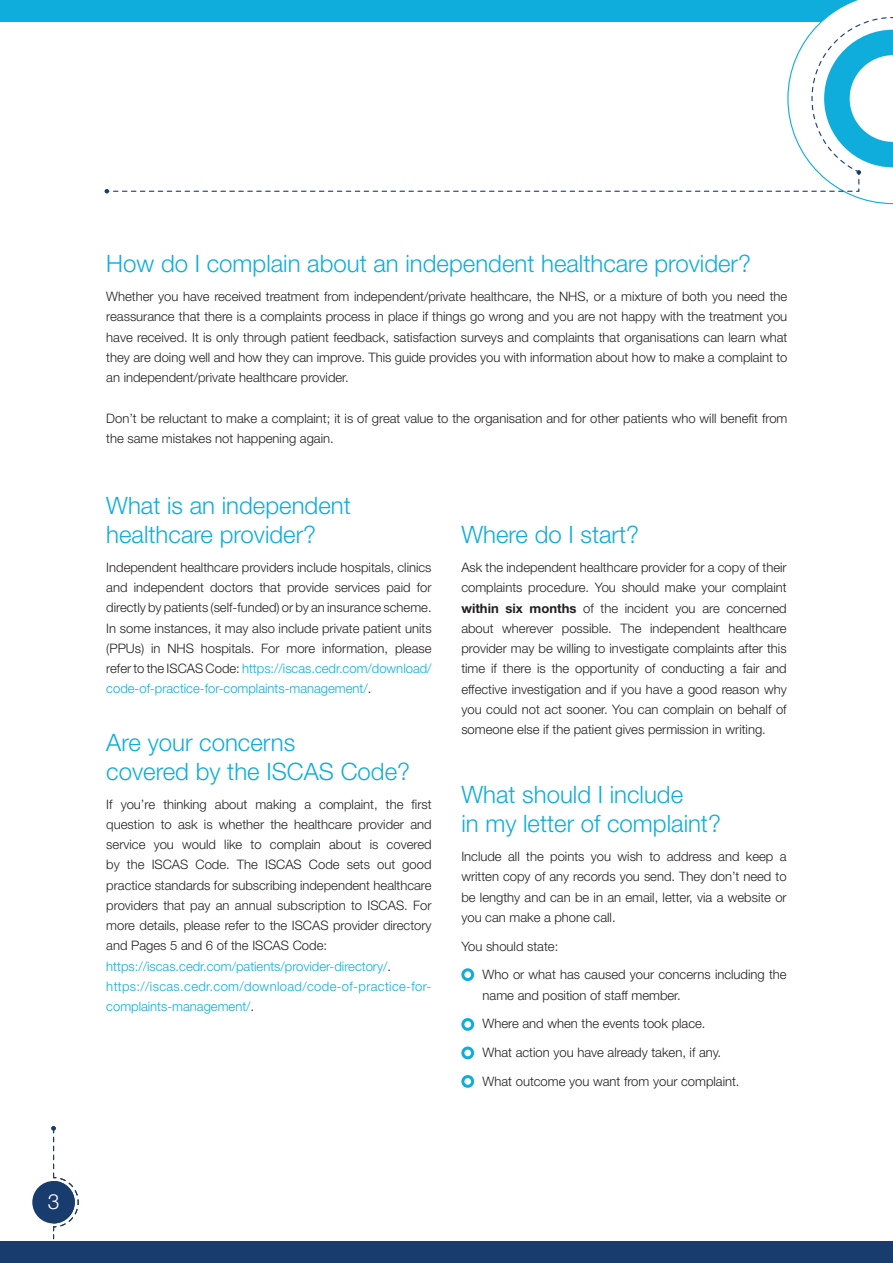
<style>
.page{position:relative;width:893px;height:1263px;background:#fff}
.page>*{position:absolute;margin:0;border:0;box-sizing:border-box;transform-origin:0 0}
.t1{font:300 24px/28.8px "Helvetica Neue LT Std";color:#0eaddc}
.t2{font:300 21px "Helvetica Neue LT Std";color:#fff}
.t3{font:300 13.05px/20.2px "Helvetica Neue LT Std";color:#231f20;text-align:justify}
.t4{font:300 13.05px/20.2px "Helvetica Neue LT Std";color:#0eaddc}
.t5{font:300 13.05px/20.2px "Helvetica Neue LT Std";letter-spacing:.025em;color:#0eaddc}
.s1{color:#231f20}
.s2{font-weight:700}
</style>
<div class="page">
<svg style="left:51px;top:1126px;width:28px;height:113px"></svg>
<div style="left:27px;top:1174px;width:26px;height:54px;background:#fff"></div>
<div style="left:32px;top:1181px;width:43px;height:42px;background:#193c6f;border-radius:50%"></div>
<div style="left:0;top:0;width:893px;height:21px;background:#0eaddc"></div>
<svg style="left:105px;top:0;width:788px;height:204px"></svg>
<div style="left:0;top:1242px;width:893px;height:21px;background:#193c6f"></div>
<div style="left:461px;top:968px;width:13px;height:13px;border:3px solid #0eaddc;border-radius:50%"></div>
<div style="left:461px;top:1018px;width:13px;height:13px;border:3px solid #0eaddc;border-radius:50%"></div>
<div style="left:461px;top:1046px;width:13px;height:13px;border:3px solid #0eaddc;border-radius:50%"></div>
<div style="left:461px;top:1075px;width:13px;height:13px;border:3px solid #0eaddc;border-radius:50%"></div>
<p class="t2" style="left:48px;top:1189px;width:13px">3</p>
<p class="t1" style="left:106px;top:249px;width:646px">How do I complain about an independent healthcare provider?</p>
<p class="t3" style="left:106px;top:286px;width:683px">Whether you have received treatment from independent/private healthcare, the NHS, or a mixture of both you need the reassurance that there is a complaints process in place if things go wrong and you are not happy with the treatment you have received. It is only through patient feedback, satisfaction surveys and complaints that organisations can learn what they are doing well and how they can improve. This guide provides you with information about how to make a complaint to an independent/private healthcare provider.</p>
<p class="t3" style="left:106px;top:407px;width:683px">Don’t be reluctant to make a complaint; it is of great value to the organisation and for other patients who will benefit from the same mistakes not happening again.</p>
<p class="t1" style="left:106px;top:491px;width:246px">What is an independent healthcare provider?</p>
<p class="t3" style="left:106px;top:557px;width:327px">Independent healthcare providers include hospitals, clinics and independent doctors that provide services paid for directly by patients (self-funded) or by an insurance scheme.<br>In some instances, it may also include private patient units (PPUs) in NHS hospitals. For more information, please</p>
<p class="t4" style="left:106px;top:658px;width:327px"><span class="s1">refer to the ISCAS Code:</span> https://iscas.cedr.com/download/ code-of-practice-for-complaints-management/<span class="s1">.</span></p>
<p class="t1" style="left:106px;top:728px;width:190px">Are your concerns</p>
<p class="t1" style="left:106px;top:756px;width:305px">covered by the ISCAS Code?</p>
<p class="t3" style="left:106px;top:793px;width:327px">If you’re thinking about making a complaint, the first question to ask is whether the healthcare provider and service you would like to complain about is covered by the ISCAS Code. The ISCAS Code sets out good practice standards for subscribing independent healthcare providers that pay an annual subscription to ISCAS. For more details, please refer to the ISCAS provider directory and Pages 5 and 6 of the ISCAS Code:</p>
<p class="t4" style="left:106px;top:955px;width:286px">https://iscas.cedr.com/patients/provider-directory/<span class="s1">.</span></p>
<p class="t5" style="left:106px;top:976px;width:327px">https://iscas.cedr.com/download/code-of-practice-for&shy;complaints-management/<span class="s1">.</span></p>
<p class="t1" style="left:461px;top:520px;width:179px">Where do I start?</p>
<p class="t3" style="left:461px;top:557px;width:327px">Ask the independent healthcare provider for a copy of their complaints procedure. You should make your complaint <span class="s2">within six months</span> of the incident you are concerned about wherever possible. The independent healthcare provider may be willing to investigate complaints after this time if there is the opportunity of conducting a fair and effective investigation and if you have a good reason why you could not act sooner. You can complain on behalf of someone else if the patient gives permission in writing.</p>
<p class="t1" style="left:461px;top:780px;width:223px">What should I include</p>
<p class="t1" style="left:461px;top:809px;width:261px">in my letter of complaint?</p>
<p class="t3" style="left:461px;top:846px;width:327px">Include all the points you wish to address and keep a written copy of any records you send. They don’t need to be lengthy and can be in an email, letter, via a website or you can make a phone call.</p>
<p class="t3" style="left:461px;top:935px;width:98px">You should state:</p>
<p class="t3" style="left:483px;top:964px;width:306px">Who or what has caused your concerns including the name and position of staff member.</p>
<p class="t3" style="left:483px;top:1013px;width:224px">Where and when the events took place.</p>
<p class="t3" style="left:483px;top:1042px;width:240px">What action you have already taken, if any.</p>
<p class="t3" style="left:483px;top:1071px;width:258px">What outcome you want from your complaint.</p>
</div>
